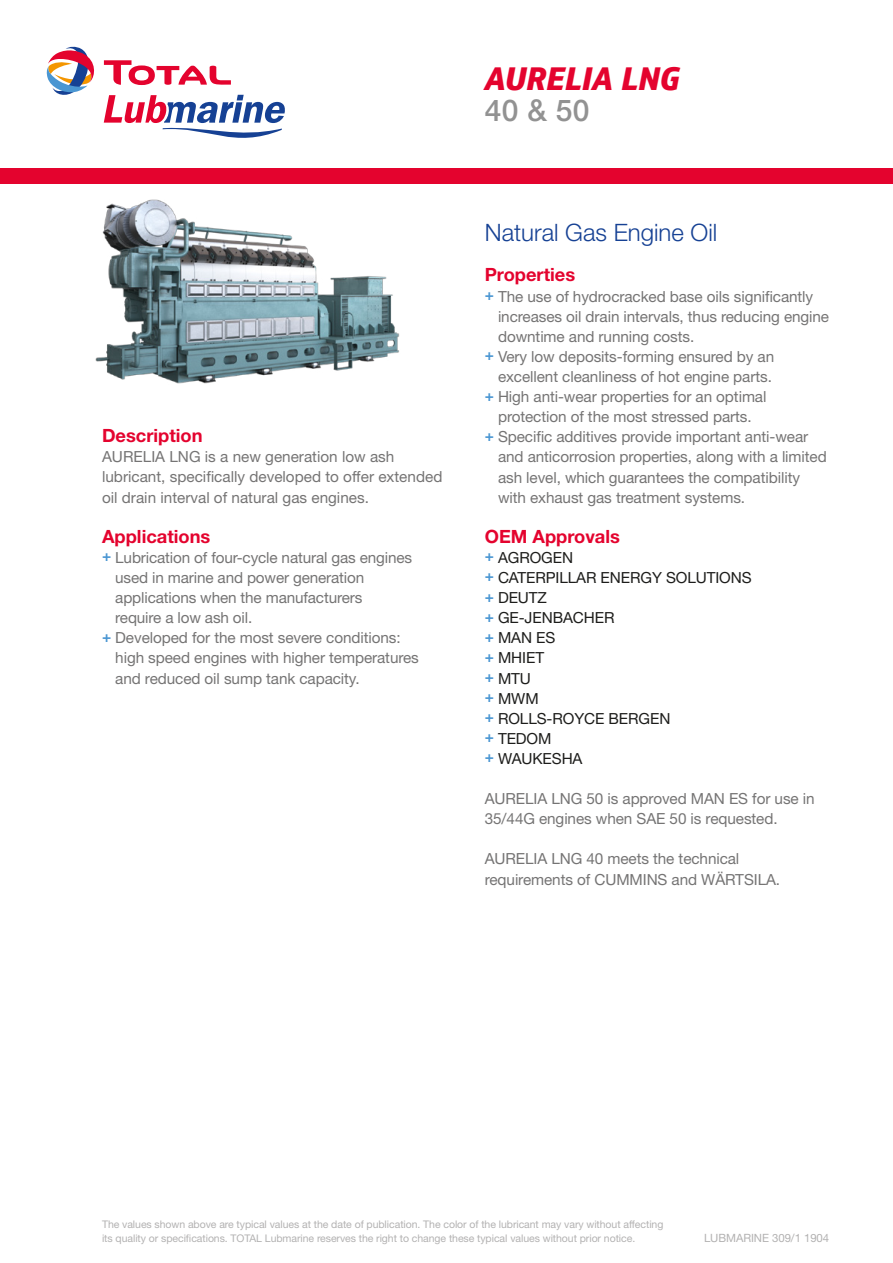
<style>
.page{position:relative;width:893px;height:1263px;background:#fff}
.page>*{position:absolute;margin:0;border:0;box-sizing:border-box;transform-origin:0 0}
.t1{font:italic 800 31.5px "Soleto";color:#e4032e}
.t2{font:500 30px "Helvetica Neue LT Std";color:#929292}
.t3{font:300 24px "Helvetica Neue LT Std";color:#164194}
.t4{font:700 18.3px "Helvetica Neue LT Std";color:#e4032e}
.t5{font:15.3px/20.1px "Helvetica Neue";letter-spacing:-.005em;color:#757474}
.t6{font:15.3px/20.1px "Helvetica Neue";letter-spacing:-.005em;color:#1d1d1b}
.t7{font:11.4px "Helvetica Neue";letter-spacing:-.005em;color:#b3b2b2}
.t8{font:10.5px/13.5px "Helvetica Neue";letter-spacing:-.005em;color:#b3b2b2}
.s1{font-family:"Helvetica Neue LT Std";font-weight:700;color:#4a96d2}
</style>
<div class="page">
<svg style="left:104px;top:60px;width:127px;height:25px"></svg>
<svg style="left:46px;top:46px;width:49px;height:49px"></svg>
<svg style="left:104px;top:95px;width:181px;height:43px"></svg>
<div style="left:0;top:168px;width:893px;height:15px;background:#e4032e"></div>
<img style="left:95px;top:199px;width:305px;height:185px">
<h1 class="t1" style="left:485px;top:58px;width:197px">AURELIA LNG</h1>
<h2 class="t2" style="left:485px;top:93px;width:106px">40 &amp; 50</h2>
<p class="t4" style="left:102px;top:424px;width:102px">Description</p>
<p class="t5" style="left:102px;top:447px;width:342px">AURELIA LNG is a new generation low ash lubricant, specifically developed to offer extended oil drain interval of natural gas engines.</p>
<p class="t4" style="left:102px;top:525px;width:110px">Applications</p>
<p class="t5" style="left:102px;top:547px;width:312px"><span class="s1">+</span> Lubrication of four-cycle natural gas engines</p>
<p class="t5" style="left:115px;top:567px;width:250px">used in marine and power generation</p>
<p class="t5" style="left:115px;top:587px;width:249px">applications when the manufacturers</p>
<p class="t5" style="left:115px;top:607px;width:139px">require a low ash oil.</p>
<p class="t5" style="left:102px;top:627px;width:300px"><span class="s1">+</span> Developed for the most severe conditions:</p>
<p class="t5" style="left:115px;top:648px;width:305px">high speed engines with higher temperatures</p>
<p class="t5" style="left:115px;top:668px;width:246px">and reduced oil sump tank capacity.</p>
<h3 class="t3" style="left:485px;top:218px;width:234px">Natural Gas Engine Oil</h3>
<p class="t4" style="left:485px;top:264px;width:92px">Properties</p>
<p class="t5" style="left:485px;top:286px;width:330px"><span class="s1">+</span> The use of hydrocracked base oils significantly</p>
<p class="t5" style="left:498px;top:306px;width:333px">increases oil drain intervals, thus reducing engine</p>
<p class="t5" style="left:498px;top:326px;width:198px">downtime and running costs.</p>
<p class="t5" style="left:485px;top:346px;width:291px"><span class="s1">+</span> Very low deposits-forming ensured by an</p>
<p class="t5" style="left:498px;top:366px;width:275px">excellent cleanliness of hot engine parts.</p>
<p class="t5" style="left:485px;top:386px;width:283px"><span class="s1">+</span> High anti-wear properties for an optimal</p>
<p class="t5" style="left:498px;top:406px;width:255px">protection of the most stressed parts.</p>
<p class="t5" style="left:485px;top:427px;width:325px"><span class="s1">+</span> Specific additives provide important anti-wear</p>
<p class="t5" style="left:498px;top:447px;width:330px">and anticorrosion properties, along with a limited</p>
<p class="t5" style="left:498px;top:467px;width:304px">ash level, which guarantees the compatibility</p>
<p class="t5" style="left:498px;top:487px;width:249px">with exhaust gas treatment systems.</p>
<p class="t4" style="left:485px;top:525px;width:137px">OEM Approvals</p>
<p class="t6" style="left:485px;top:547px;width:268px"><span class="s1">+</span> AGROGEN<br><span class="s1">+</span> CATERPILLAR ENERGY SOLUTIONS <span class="s1">+</span> DEUTZ<br><span class="s1">+</span> GE-JENBACHER<br><span class="s1">+</span> MAN ES<br><span class="s1">+</span> MHIET<br><span class="s1">+</span> MTU<br><span class="s1">+</span> MWM<br><span class="s1">+</span> ROLLS-ROYCE BERGEN<br><span class="s1">+</span> TEDOM<br><span class="s1">+</span> WAUKESHA</p>
<p class="t5" style="left:485px;top:788px;width:331px">AURELIA LNG 50 is approved MAN ES for use in<br>35/44G engines when SAE 50 is requested.</p>
<p class="t5" style="left:485px;top:849px;width:297px">AURELIA LNG 40 meets the technical requirements of CUMMINS and WÄRTSILA.</p>
<p class="t8" style="left:102px;top:1217px;width:563px">The values shown above are typical values at the date of publication. The color of the lubricant may vary without affecting its quality or specifications. TOTAL Lubmarine reserves the right to change these typical values without prior notice.</p>
<p class="t7" style="left:704px;top:1231px;width:127px">LUBMARINE 309/1 1904</p>
</div>
